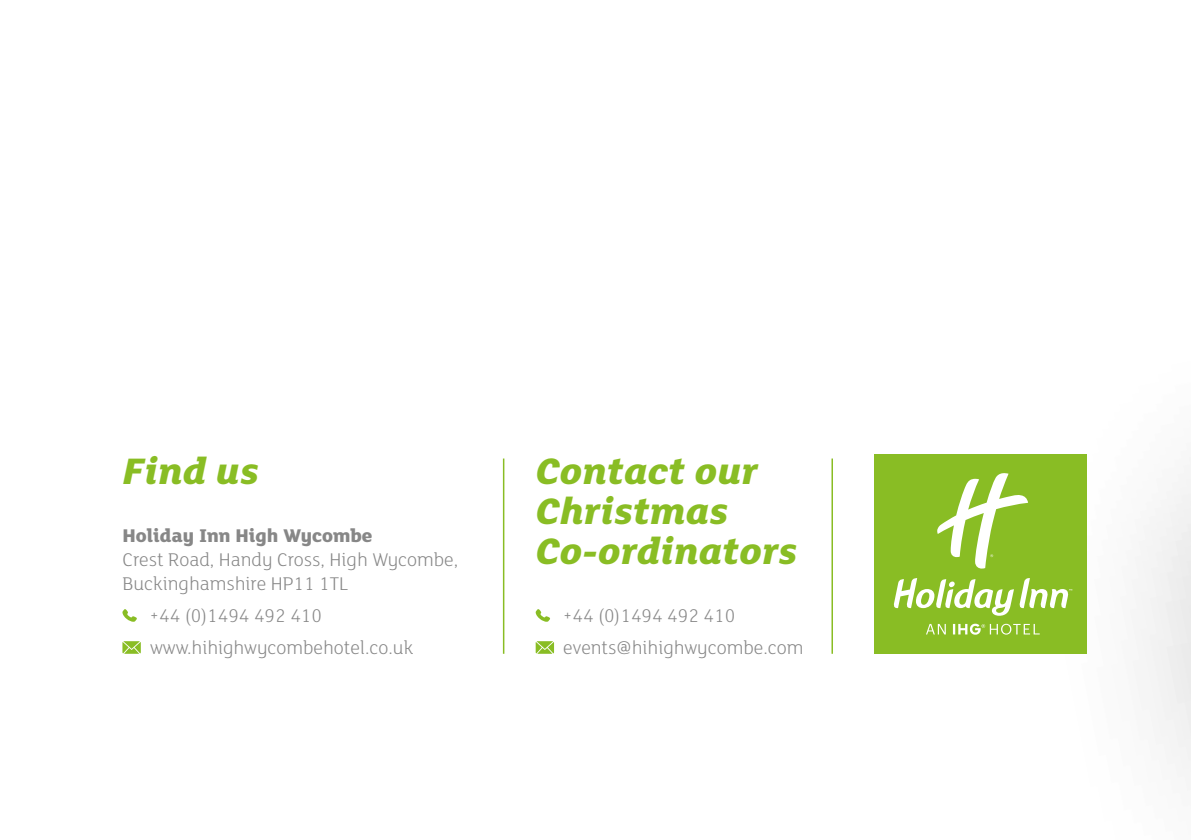
<style>
.page{position:relative;width:1191px;height:840px;background:#fff}
.page>*{position:absolute;margin:0;border:0;box-sizing:border-box;transform-origin:0 0}
.t1{font:italic 800 40px/40px "FS Lola";color:#89bd24}
.t2{font:300 20px/32px "FS Lola";color:#878787}
.t3{font:800 20px "FS Lola";color:#878787}
</style>
<div class="page">
<svg style="left:967px;top:479px;width:224px;height:293px"></svg>
<svg style="left:122px;top:609px;width:15px;height:12px"></svg>
<svg style="left:122px;top:641px;width:19px;height:12px"></svg>
<svg style="left:535px;top:609px;width:15px;height:12px"></svg>
<svg style="left:535px;top:641px;width:19px;height:12px"></svg>
<hr style="left:503px;top:458px;width:1px;height:195px;background:#89bd24">
<hr style="left:831px;top:458px;width:2px;height:195px;background:#89bd24">
<div style="left:874px;top:454px;width:213px;height:199px;background:#89bd24"></div>
<svg style="left:926px;top:623px;width:113px;height:11px"></svg>
<svg style="left:893px;top:473px;width:179px;height:142px"></svg>
<h1 class="t1" style="left:122px;top:448px;width:138px">Find us</h1>
<h1 class="t1" style="left:535px;top:448px;width:263px">Contact our<br>Christmas<br>Co-ordinators</h1>
<p class="t3" style="left:122px;top:521px;width:252px">Holiday Inn High Wycombe</p>
<p class="t2" style="left:122px;top:546px;width:337px;line-height:24px">Crest Road, Handy Cross, High Wycombe,<br>Buckinghamshire HP11 1TL</p>
<p class="t2" style="left:149px;top:598px;width:265px">+44 (0)1494 492 410 www.hihighwycombehotel.co.uk</p>
<p class="t2" style="left:562px;top:598px;width:242px">+44 (0)1494 492 410 events@hihighwycombe.com</p>
</div>
